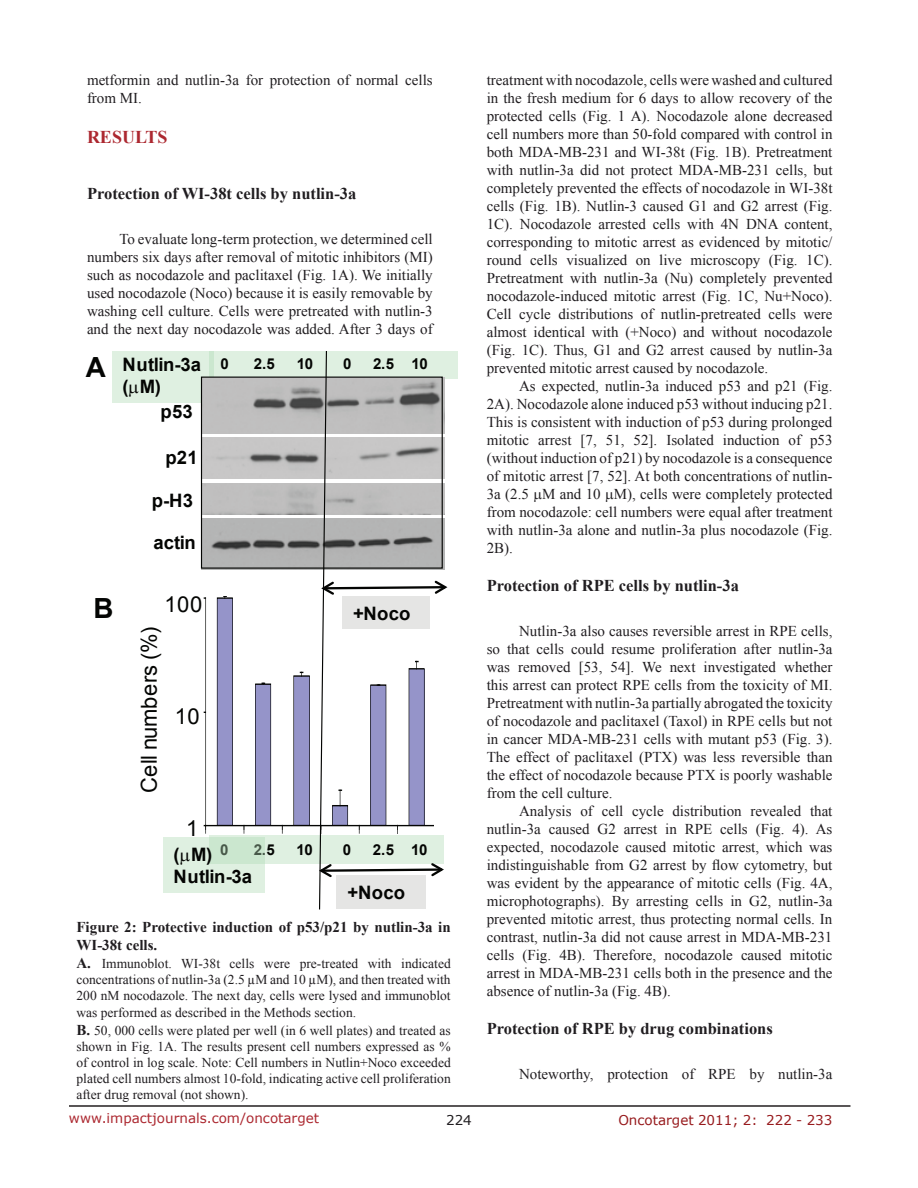
<style>
.page{position:relative;width:918px;height:1188px;background:#fff}
.page>*{position:absolute;margin:0;border:0;box-sizing:border-box;transform-origin:0 0}
.t1{font:700 27.75px "Arial";color:#040503}
.t2{font:22.05px "Arial";letter-spacing:.025em;color:#040503}
.t3{font:700 18.45px/22px "Arial";letter-spacing:.005em;color:#040503}
.t4{font:700 18px "Times New Roman";color:#ac2830}
.t5{font:700 16.5px "Times New Roman";color:#201d20}
.t6{font:15px/18px "Times New Roman";color:#201d20;text-align:justify}
.t7{font:700 15px/18px "Times New Roman";color:#201d20}
.t8{font:700 15px "Arial";letter-spacing:-.02em;color:#040503}
.t9{font:13.5px/16.2px "Times New Roman";color:#201d20;text-align:justify}
.t10{font:13.5px "Verdana";color:#ac2830}
.t11{font:13.5px "Verdana";color:#971a1d}
.t12{font:13.5px "Verdana";color:#201d20}
.t13{font:11.85px "Arial";letter-spacing:-.02em;color:#040503;scale:.47 1}
.s1{font-size:15px}
.s2{font-weight:700;font-size:15px}
</style>
<div class="page">
<hr style="left:69px;top:1105px;width:781px;height:2px;background:#231f20">
<svg style="left:203px;top:596px;width:114px;height:238px"></svg>
<div style="left:209px;top:351px;width:248px;height:28px;background:#afdab5;opacity:.4"></div>
<div style="left:112px;top:351px;width:102px;height:51px;background:#dff0e1"></div>
<img style="left:203px;top:437px;width:114px;height:42px">
<img style="left:203px;top:379px;width:114px;height:55px">
<img style="left:203px;top:518px;width:114px;height:49px">
<div style="left:209px;top:835px;width:235px;height:29px;background:#dff0e1"></div>
<div style="left:163px;top:837px;width:102px;height:56px;background:#afdab5;opacity:.4"></div>
<svg style="left:317px;top:351px;width:131px;height:559px"></svg>
<div style="left:336px;top:875px;width:89px;height:34px;background:#e5e5e4"></div>
<svg style="left:181px;top:852px;width:9px;height:13px"></svg>
<p class="t6" style="left:87px;top:71px;width:347px">metformin and nutlin-3a for protection of normal cells from MI.</p>
<p class="t4" style="left:87px;top:125px;width:82px">Results</p>
<p class="t5" style="left:87px;top:182px;width:271px">Protection of WI-38t cells by nutlin-3a</p>
<p class="t6" style="left:87px;top:230px;width:347px;text-indent:32px">To evaluate long-term protection, we determined cell numbers six days after removal of mitotic inhibitors (MI) such as nocodazole and paclitaxel (Fig. 1A). We initially used nocodazole (Noco) because it is easily removable by washing cell culture. Cells were pretreated with nutlin-3 and the next day nocodazole was added. After 3 days of</p>
<h1 class="t1" style="left:86px;top:349px;width:22px">A</h1>
<p class="t3" style="left:123px;top:354px;width:108px">Nutlin-3a <span class="s1">0</span></p>
<p class="t8" style="left:254px;top:354px;width:23px">2.5</p>
<p class="t8" style="left:297px;top:354px;width:18px">10</p>
<p class="t8" style="left:343px;top:354px;width:10px">0</p>
<p class="t8" style="left:373px;top:354px;width:56px">2.5 10</p>
<p class="t3" style="left:123px;top:376px;width:40px">( M)</p>
<p class="t3" style="left:161px;top:401px;width:34px">p53</p>
<p class="t3" style="left:165px;top:447px;width:34px">p21</p>
<p class="t3" style="left:152px;top:490px;width:43px">p-H3</p>
<p class="t3" style="left:153px;top:532px;width:44px">actin</p>
<h1 class="t1" style="left:94px;top:590px;width:22px">B</h1>
<p class="t13" style="left:188px;top:591px;width:31px">100.0</p>
<h2 class="t2" style="left:165px;top:589px;width:39px">100</h2>
<h2 class="t2" style="left:135px;top:793px;width:169px;rotate:-90deg">Cell numbers (%)</h2>
<h2 class="t2" style="left:175px;top:702px;width:26px">10</h2>
<p class="t13" style="left:191px;top:705px;width:24px">10.0</p>
<h2 class="t2" style="left:186px;top:814px;width:14px">1</h2>
<p class="t3" style="left:353px;top:603px;width:59px">+Noco</p>
<p class="t13" style="left:224px;top:835px;width:8px">0</p>
<p class="t13" style="left:298px;top:835px;width:14px">10</p>
<p class="t13" style="left:375px;top:835px;width:18px">2.5</p>
<p class="t13" style="left:414px;top:835px;width:14px">10</p>
<p class="t8" style="left:220px;top:840px;width:10px">0</p>
<p class="t8" style="left:254px;top:840px;width:23px">2.5</p>
<p class="t8" style="left:297px;top:840px;width:18px">10</p>
<p class="t8" style="left:343px;top:840px;width:10px">0</p>
<p class="t8" style="left:373px;top:840px;width:56px">2.5 10</p>
<p class="t3" style="left:174px;top:844px;width:80px">( M)<br>Nutlin-3a</p>
<p class="t3" style="left:348px;top:882px;width:59px">+Noco</p>
<p class="t13" style="left:375px;top:884px;width:22px">Noc</p>
<p class="t7" style="left:76px;top:918px;width:376px">Figure 2: Protective induction of p53/p21 by nutlin-3a in<br>WI-38t cells.</p>
<p class="t9" style="left:76px;top:955px;width:376px"><span class="s2">A.</span> Immunoblot. WI-38t cells were pre-treated with indicated concentrations of nutlin-3a (2.5 µM and 10 µM), and then treated with 200 nM nocodazole. The next day, cells were lysed and immunoblot was performed as described in the Methods section.</p>
<p class="t9" style="left:76px;top:1022px;width:376px"><span class="s2">B.</span> 50, 000 cells were plated per well (in 6 well plates) and treated as shown in Fig. 1A. The results present cell numbers expressed as % of control in log scale. Note: Cell numbers in Nutlin+Noco exceeded plated cell numbers almost 10-fold, indicating active cell proliferation after drug removal (not shown).</p>
<p class="t6" style="left:487px;top:71px;width:347px">treatment with nocodazole, cells were washed and cultured in the fresh medium for 6 days to allow recovery of the protected cells (Fig. 1 A). Nocodazole alone decreased cell numbers more than 50-fold compared with control in both MDA-MB-231 and WI-38t (Fig. 1B). Pretreatment with nutlin-3a did not protect MDA-MB-231 cells, but completely prevented the effects of nocodazole in WI-38t cells (Fig. 1B). Nutlin-3 caused G1 and G2 arrest (Fig.<br>1C). Nocodazole arrested cells with 4N DNA content, corresponding to mitotic arrest as evidenced by mitotic/ round cells visualized on live microscopy (Fig. 1C).<br>Pretreatment with nutlin-3a (Nu) completely prevented nocodazole-induced mitotic arrest (Fig. 1C, Nu+Noco).<br>Cell cycle distributions of nutlin-pretreated cells were almost identical with (+Noco) and without nocodazole (Fig. 1C). Thus, G1 and G2 arrest caused by nutlin-3a prevented mitotic arrest caused by nocodazole.</p>
<p class="t6" style="left:487px;top:377px;width:347px;text-indent:32px">As expected, nutlin-3a induced p53 and p21 (Fig.<br>2A). Nocodazole alone induced p53 without inducing p21.<br>This is consistent with induction of p53 during prolonged mitotic arrest [7, 51, 52]. Isolated induction of p53 (without induction of p21) by nocodazole is a consequence of mitotic arrest [7, 52]. At both concentrations of nutlin-3a (2.5 M and 10 M), cells were completely protected from nocodazole: cell numbers were equal after treatment with nutlin-3a alone and nutlin-3a plus nocodazole (Fig.<br>2B).</p>
<p class="t5" style="left:487px;top:574px;width:254px">Protection of RPE cells by nutlin-3a</p>
<p class="t6" style="left:487px;top:622px;width:347px;text-indent:32px">Nutlin-3a also causes reversible arrest in RPE cells, so that cells could resume proliferation after nutlin-3a was removed [53, 54]. We next investigated whether this arrest can protect RPE cells from the toxicity of MI.<br>Pretreatment with nutlin-3a partially abrogated the toxicity of nocodazole and paclitaxel (Taxol) in RPE cells but not in cancer MDA-MB-231 cells with mutant p53 (Fig. 3).<br>The effect of paclitaxel (PTX) was less reversible than the effect of nocodazole because PTX is poorly washable from the cell culture.</p>
<p class="t6" style="left:487px;top:802px;width:347px;text-indent:32px">Analysis of cell cycle distribution revealed that nutlin-3a caused G2 arrest in RPE cells (Fig. 4). As expected, nocodazole caused mitotic arrest, which was indistinguishable from G2 arrest by flow cytometry, but was evident by the appearance of mitotic cells (Fig. 4A, microphotographs). By arresting cells in G2, nutlin-3a prevented mitotic arrest, thus protecting normal cells. In contrast, nutlin-3a did not cause arrest in MDA-MB-231 cells (Fig. 4B). Therefore, nocodazole caused mitotic arrest in MDA-MB-231 cells both in the presence and the absence of nutlin-3a (Fig. 4B).</p>
<p class="t5" style="left:487px;top:1017px;width:288px">Protection of RPE by drug combinations</p>
<p class="t6" style="left:519px;top:1065px;width:315px">Noteworthy, protection of RPE by nutlin-3a</p>
<p class="t10" style="left:69px;top:1109px;width:252px">www.impactjournals.com/oncotarget</p>
<p class="t12" style="left:446px;top:1111px;width:27px">224</p>
<p class="t11" style="left:618px;top:1111px;width:216px">Oncotarget 2011; 2: 222 - 233</p>
</div>
